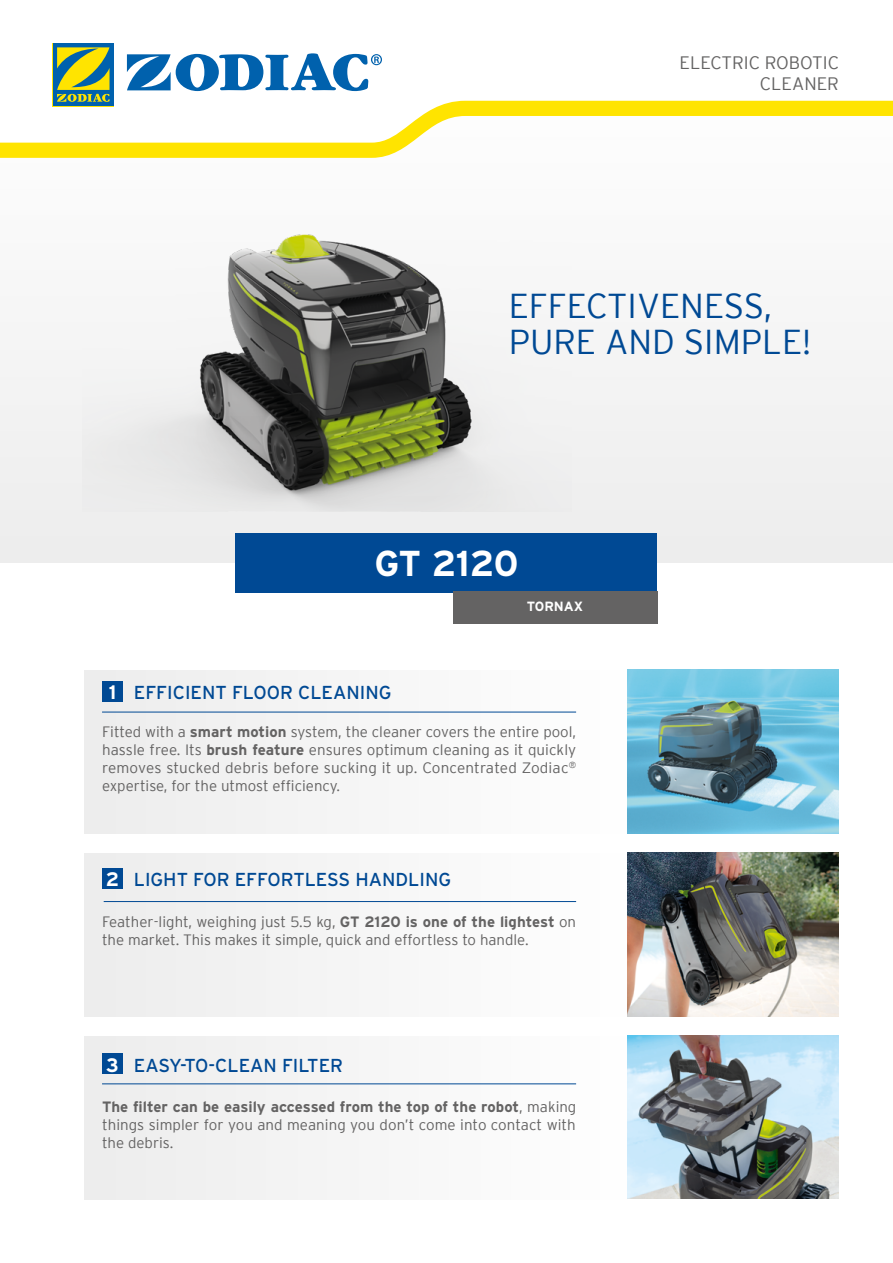
<style>
.page{position:relative;width:893px;height:1263px;background:#fff}
.page>*{position:absolute;margin:0;border:0;box-sizing:border-box;transform-origin:0 0}
.t1{font:700 36px "Interstate";letter-spacing:-.015em;color:#fff}
.t2{font:300 34.5px/36px "Interstate";color:#004994}
.t3{font:18.75px "Interstate";color:#004994}
.t4{font:300 18px/21px "Interstate";color:#646363;text-align:right}
.t5{font:300 15px/18px "Interstate";color:#646363;text-align:justify}
.t6{font:700 13.35px "Interstate";color:#fff}
.s1{font-weight:700;font-size:19.5px;color:#fff}
.s2{font-weight:700}
</style>
<div class="page">
<div style="left:0;top:85px;width:893px;height:478px;background:#f6f6f6"></div>
<img style="left:94px;top:234px;width:448px;height:278px">
<div style="left:84px;top:853px;width:543px;height:164px;background:#f5f5f5"></div>
<div style="left:84px;top:1036px;width:543px;height:164px;background:#f5f5f5"></div>
<div style="left:84px;top:670px;width:543px;height:164px;background:#f5f5f5"></div>
<div style="left:236px;top:533px;width:421px;height:60px;background:#004994"></div>
<div style="left:453px;top:591px;width:204px;height:33px;background:#646363"></div>
<img style="left:627px;top:670px;width:212px;height:163px">
<img style="left:627px;top:853px;width:212px;height:163px">
<img style="left:627px;top:1035px;width:212px;height:163px">
<div style="left:102px;top:1053px;width:21px;height:21px;background:#004994"></div>
<hr style="left:102px;top:1083px;width:474px;height:1px;background:#004994">
<div style="left:102px;top:680px;width:21px;height:21px;background:#004994"></div>
<hr style="left:102px;top:712px;width:474px;height:1px;background:#004994">
<hr style="left:104px;top:901px;width:472px;height:1px;background:#004994">
<div style="left:102px;top:868px;width:21px;height:21px;background:#004994"></div>
<svg style="left:0;top:101px;width:893px;height:57px;fill:#fffdfd"></svg>
<svg style="left:127px;top:53px;width:255px;height:38px"></svg>
<svg style="left:52px;top:43px;width:62px;height:63px"></svg>
<div style="left:53px;top:43px;width:60px;height:63px;background:#0061ad"></div>
<svg style="left:57px;top:47px;width:53px;height:55px"></svg>
<p class="t4" style="left:679px;top:52px;width:161px">ELECTRIC ROBOTIC<br>CLEANER</p>
<h2 class="t2" style="left:509px;top:287px;width:304px">EFFECTIVENESS,<br>PURE AND SIMPLE!</h2>
<h1 class="t1" style="left:374px;top:543px;width:146px">GT 2120</h1>
<p class="t6" style="left:527px;top:599px;width:58px">TORNAX</p>
<p class="t3" style="left:109px;top:681px;width:284px"><span class="s1">1</span> EFFICIENT FLOOR CLEANING</p>
<p class="t5" style="left:102px;top:723px;width:476px">Fitted with a <span class="s2">smart motion</span> system, the cleaner covers the entire pool, hassle free. Its <span class="s2">brush feature</span> ensures optimum cleaning as it quickly removes stucked debris before sucking it up. Concentrated Zodiac<sup>® </sup>expertise, for the utmost efficiency.</p>
<p class="t3" style="left:106px;top:869px;width:347px"><span class="s1">2</span> LIGHT FOR EFFORTLESS HANDLING</p>
<p class="t5" style="left:102px;top:913px;width:476px">Feather-light, weighing just 5.5 kg, <span class="s2">GT 2120 is one of the lightest</span> on the market. This makes it simple, quick and effortless to handle.</p>
<p class="t3" style="left:106px;top:1054px;width:239px"><span class="s1">3</span> EASY-TO-CLEAN FILTER</p>
<p class="t5" style="left:102px;top:1098px;width:476px"><span class="s2">The filter can be easily accessed from the top of the robot</span>, making things simpler for you and meaning you don’t come into contact with the debris.</p>
</div>
